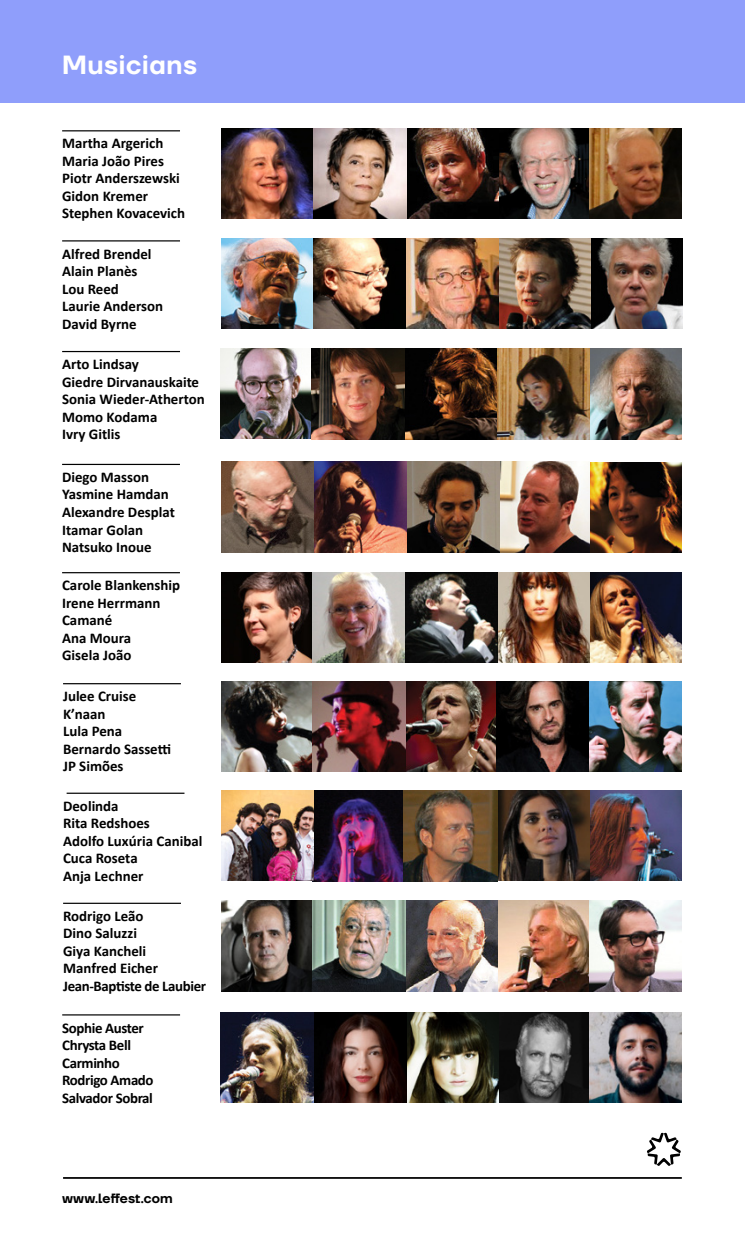
<style>
.page{position:relative;width:745px;height:1241px;background:#fff}
.page>*{position:absolute;margin:0;border:0;box-sizing:border-box;transform-origin:0 0}
.t1{font:600 26.25px "TT Firs Neue";letter-spacing:.025em;color:#fff}
.t2{font:700 14.88px/17.5px "Calibri";color:#000}
.t3{font:700 14.88px/17.5px "Calibri";letter-spacing:-.025em;color:#000}
.t4{font:600 13.47px "TT Firs Neue";letter-spacing:.005em;color:#000}
</style>
<div class="page">
<div style="left:0;top:0;width:744px;height:102px;background:#8f9efb"></div>
<hr style="left:63px;top:902px;width:118px;height:1px;background:#000">
<hr style="left:62px;top:1014px;width:118px;height:1px;background:#000">
<hr style="left:63px;top:683px;width:118px;height:1px;background:#000">
<hr style="left:67px;top:792px;width:117px;height:1px;background:#000">
<hr style="left:62px;top:464px;width:118px;height:1px;background:#000">
<hr style="left:62px;top:572px;width:118px;height:1px;background:#000">
<img style="left:221px;top:900px;width:92px;height:91px">
<img style="left:221px;top:681px;width:368px;height:90px">
<img style="left:221px;top:790px;width:460px;height:91px">
<img style="left:589px;top:572px;width:92px;height:90px">
<svg style="left:497px;top:790px;width:92px;height:90px;background:#49362c"></svg>
<img style="left:497px;top:572px;width:92px;height:90px">
<img style="left:497px;top:900px;width:92px;height:91px">
<img style="left:498px;top:1012px;width:91px;height:90px">
<img style="left:589px;top:1012px;width:92px;height:90px">
<img style="left:312px;top:790px;width:91px;height:91px">
<img style="left:313px;top:461px;width:368px;height:91px">
<svg style="left:403px;top:790px;width:94px;height:91px;background:#74543a"></svg>
<img style="left:404px;top:572px;width:93px;height:90px">
<img style="left:405px;top:900px;width:92px;height:91px">
<svg style="left:406px;top:1012px;width:92px;height:90px;background:#5d5a4b"></svg>
<img style="left:405px;top:681px;width:91px;height:90px">
<img style="left:589px;top:900px;width:92px;height:91px">
<img style="left:221px;top:1012px;width:93px;height:90px">
<img style="left:221px;top:790px;width:92px;height:90px">
<img style="left:499px;top:461px;width:90px;height:91px">
<img style="left:313px;top:900px;width:92px;height:91px">
<svg style="left:314px;top:1012px;width:92px;height:90px;background:#402b26"></svg>
<img style="left:313px;top:681px;width:92px;height:90px">
<svg style="left:496px;top:681px;width:92px;height:90px;background:#362722"></svg>
<img style="left:314px;top:461px;width:93px;height:91px">
<img style="left:589px;top:681px;width:92px;height:90px">
<svg style="left:407px;top:461px;width:92px;height:91px;background:#624e3e"></svg>
<hr style="left:62px;top:351px;width:118px;height:1px;background:#000">
<hr style="left:62px;top:240px;width:118px;height:1px;background:#000">
<hr style="left:62px;top:130px;width:118px;height:1px;background:#000">
<img style="left:221px;top:348px;width:460px;height:91px">
<img style="left:221px;top:238px;width:460px;height:91px">
<img style="left:497px;top:238px;width:92px;height:90px">
<img style="left:589px;top:349px;width:92px;height:90px">
<img style="left:221px;top:238px;width:92px;height:90px">
<img style="left:405px;top:238px;width:92px;height:91px">
<img style="left:314px;top:238px;width:91px;height:90px">
<svg style="left:404px;top:349px;width:93px;height:90px;background:#311c0f"></svg>
<svg style="left:221px;top:461px;width:92px;height:91px;background:#866857"></svg>
<img style="left:498px;top:128px;width:91px;height:90px">
<img style="left:497px;top:349px;width:92px;height:90px">
<img style="left:312px;top:349px;width:92px;height:90px">
<img style="left:221px;top:128px;width:92px;height:90px">
<img style="left:406px;top:128px;width:92px;height:90px">
<svg style="left:589px;top:128px;width:92px;height:90px;background:#754d2d"></svg>
<img style="left:221px;top:572px;width:92px;height:90px">
<img style="left:313px;top:572px;width:91px;height:90px">
<img style="left:313px;top:128px;width:93px;height:90px">
<hr style="left:63px;top:1176px;width:618px;height:2px;background:#000">
<svg style="left:647px;top:1132px;width:33px;height:33px"></svg>
<h1 class="t1" style="left:62px;top:47px;width:136px">Musicians</h1>
<p class="t2" style="left:62px;top:134px;width:124px">Martha Argerich<br>Maria João Pires<br>Piotr Anderszewski<br>Gidon Kremer<br>Stephen Kovacevich</p>
<p class="t2" style="left:62px;top:244px;width:102px">Alfred Brendel<br>Alain Planès<br>Lou Reed<br>Laurie Anderson<br>David Byrne</p>
<p class="t2" style="left:62px;top:355px;width:144px">Arto Lindsay<br>Giedre Dirvanauskaite<br>Sonia Wieder-Atherton<br>Momo Kodama<br>Ivry Gitlis</p>
<p class="t2" style="left:62px;top:467px;width:114px">Diego Masson<br>Yasmine Hamdan<br>Alexandre Desplat<br>Itamar Golan<br>Natsuko Inoue</p>
<p class="t2" style="left:62px;top:575px;width:119px">Carole Blankenship<br>Irene Herrmann<br>Camané<br>Ana Moura<br>Gisela João</p>
<p class="t2" style="left:63px;top:686px;width:109px">Julee Cruise<br>K’naan<br>Lula Pena<br>Bernardo Sassetti<br>JP Simões</p>
<p class="t2" style="left:63px;top:796px;width:141px">Deolinda<br>Rita Redshoes<br>Adolfo Luxúria Canibal<br>Cuca Roseta<br>Anja Lechner</p>
<p class="t2" style="left:63px;top:906px;width:144px">Rodrigo Leão<br>Dino Saluzzi<br>Giya Kancheli<br>Manfred Eicher<br>Jean-Baptiste de Laubier</p>
<p class="t3" style="left:62px;top:1017px;width:93px">Sophie Auster<br>Chrysta Bell<br>Carminho<br>Rodrigo Amado<br>Salvador Sobral</p>
<p class="t4" style="left:62px;top:1188px;width:112px">www.leffest.com</p>
</div>
